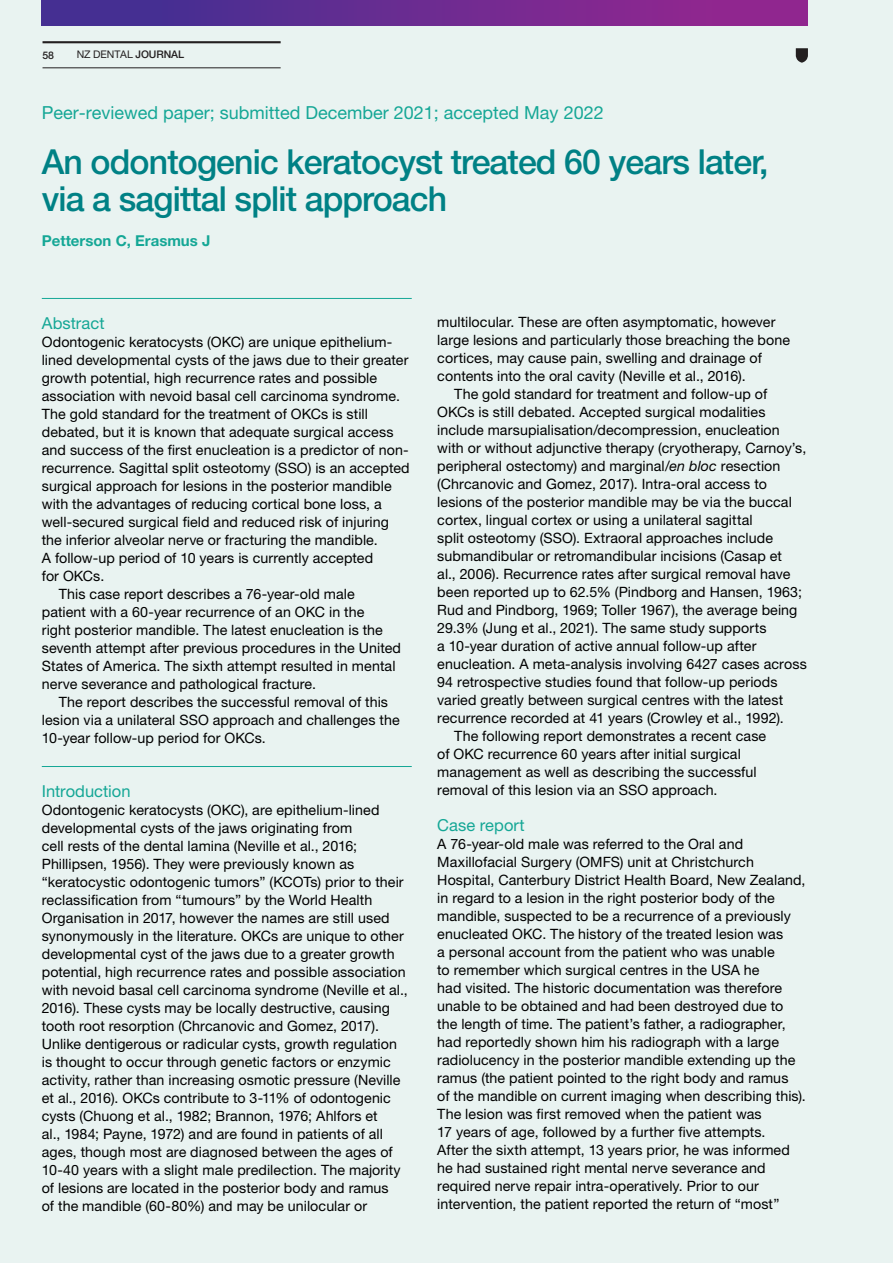
<style>
.page{position:relative;width:893px;height:1263px;background:#e9f3f1}
.page>*{position:absolute;margin:0;border:0;box-sizing:border-box;transform-origin:0 0}
.t1{font:500 34.5px/37.5px "Helvetica Neue LT Pro";letter-spacing:-.025em;color:#008185}
.t2{font:18px "Helvetica Neue LT Pro";color:#15a796}
.t3{font:16.5px "Helvetica Neue LT Pro";color:#15a796}
.t4{font:700 15px "Helvetica Neue LT Pro";color:#15a796}
.t5{font:14.25px/18px "Helvetica Neue LT Pro";letter-spacing:.005em;color:#000}
.t6{font:10.5px "Helvetica Neue LT Pro";letter-spacing:-.01em;color:#231f20}
.t7{font:500 10.5px "Helvetica Neue LT Pro";color:#231f20}
.s1{font-weight:500}
.s2{font-style:italic}
</style>
<div class="page">
<div style="left:42px;top:0;width:765px;height:26px;background:linear-gradient(to right,#3c3192,#99268f)"></div>
<hr style="left:42px;top:298px;width:370px;height:1px;background:#15a796">
<hr style="left:42px;top:766px;width:370px;height:1px;background:#15a796">
<hr style="left:43px;top:68px;width:238px;height:1px;background:#231f20">
<hr style="left:43px;top:41px;width:238px;height:2px;background:#231f20">
<svg style="left:796px;top:48px;width:12px;height:15px"></svg>
<p class="t7" style="left:43px;top:49px;width:13px">58</p>
<p class="t6" style="left:77px;top:48px;width:109px">NZ DENTAL <span class="s1">JOURNAL</span></p>
<p class="t2" style="left:42px;top:102px;width:563px">Peer-reviewed paper; submitted December 2021; accepted May 2022</p>
<h1 class="t1" style="left:42px;top:142px;width:728px">An odontogenic keratocyst treated 60 years later, via a sagittal split approach</h1>
<p class="t4" style="left:42px;top:232px;width:170px">Petterson C, Erasmus J</p>
<p class="t3" style="left:42px;top:313px;width:64px">Abstract</p>
<p class="t5" style="left:42px;top:332px;width:352px">Odontogenic keratocysts (OKC) are unique epithelium-</p>
<p class="t5" style="left:42px;top:350px;width:368px">lined developmental cysts of the jaws due to their greater</p>
<p class="t5" style="left:42px;top:368px;width:337px">growth potential, high recurrence rates and possible</p>
<p class="t5" style="left:42px;top:386px;width:360px">association with nevoid basal cell carcinoma syndrome.</p>
<p class="t5" style="left:42px;top:404px;width:328px">The gold standard for the treatment of OKCs is still</p>
<p class="t5" style="left:42px;top:422px;width:353px">debated, but it is known that adequate surgical access</p>
<p class="t5" style="left:42px;top:440px;width:368px">and success of the first enucleation is a predictor of non-</p>
<p class="t5" style="left:42px;top:458px;width:369px">recurrence. Sagittal split osteotomy (SSO) is an accepted</p>
<p class="t5" style="left:42px;top:476px;width:351px">surgical approach for lesions in the posterior mandible</p>
<p class="t5" style="left:42px;top:494px;width:342px">with the advantages of reducing cortical bone loss, a</p>
<p class="t5" style="left:42px;top:512px;width:349px">well-secured surgical field and reduced risk of injuring</p>
<p class="t5" style="left:42px;top:530px;width:337px">the inferior alveolar nerve or fracturing the mandible.</p>
<p class="t5" style="left:42px;top:548px;width:333px">A follow-up period of 10 years is currently accepted</p>
<p class="t5" style="left:42px;top:566px;width:64px">for OKCs.</p>
<p class="t5" style="left:59px;top:584px;width:297px">This case report describes a 76-year-old male</p>
<p class="t5" style="left:42px;top:602px;width:324px">patient with a 60-year recurrence of an OKC in the</p>
<p class="t5" style="left:42px;top:620px;width:343px">right posterior mandible. The latest enucleation is the</p>
<p class="t5" style="left:42px;top:638px;width:361px">seventh attempt after previous procedures in the United</p>
<p class="t5" style="left:42px;top:656px;width:355px">States of America. The sixth attempt resulted in mental</p>
<p class="t5" style="left:42px;top:674px;width:276px">nerve severance and pathological fracture.</p>
<p class="t5" style="left:59px;top:692px;width:331px">The report describes the successful removal of this</p>
<p class="t5" style="left:42px;top:710px;width:359px">lesion via a unilateral SSO approach and challenges the</p>
<p class="t5" style="left:42px;top:728px;width:226px">10-year follow-up period for OKCs.</p>
<p class="t3" style="left:42px;top:781px;width:90px">Introduction</p>
<p class="t5" style="left:42px;top:800px;width:367px">Odontogenic keratocysts (OKC), are epithelium-lined developmental cysts of the jaws originating from<br>cell rests of the dental lamina (Neville et al., 2016; Phillipsen, 1956). They were previously known as “keratocystic odontogenic tumors” (KCOTs) prior to their reclassification from “tumours” by the World Health Organisation in 2017, however the names are still used synonymously in the literature. OKCs are unique to other developmental cyst of the jaws due to a greater growth potential, high recurrence rates and possible association with nevoid basal cell carcinoma syndrome (Neville et al., 2016). These cysts may be locally destructive, causing tooth root resorption (Chrcanovic and Gomez, 2017).<br>Unlike dentigerous or radicular cysts, growth regulation is thought to occur through genetic factors or enzymic activity, rather than increasing osmotic pressure (Neville et al., 2016). OKCs contribute to 3-11% of odontogenic cysts (Chuong et al., 1982; Brannon, 1976; Ahlfors et<br>al., 1984; Payne, 1972) and are found in patients of all ages, though most are diagnosed between the ages of 10-40 years with a slight male predilection. The majority of lesions are located in the posterior body and ramus<br>of the mandible (60-80%) and may be unilocular or</p>
<p class="t5" style="left:437px;top:313px;width:340px">multilocular. These are often asymptomatic, however</p>
<p class="t5" style="left:437px;top:331px;width:354px">large lesions and particularly those breaching the bone</p>
<p class="t5" style="left:437px;top:349px;width:326px">cortices, may cause pain, swelling and drainage of</p>
<p class="t5" style="left:437px;top:367px;width:310px">contents into the oral cavity (Neville et al., 2016).</p>
<p class="t5" style="left:454px;top:385px;width:315px">The gold standard for treatment and follow-up of</p>
<p class="t5" style="left:437px;top:403px;width:330px">OKCs is still debated. Accepted surgical modalities</p>
<p class="t5" style="left:437px;top:421px;width:344px">include marsupialisation/decompression, enucleation</p>
<p class="t5" style="left:437px;top:439px;width:371px">with or without adjunctive therapy (cryotherapy, Carnoy’s,</p>
<p class="t5" style="left:437px;top:457px;width:345px">peripheral ostectomy) and marginal/<span class="s2">en bloc</span> resection</p>
<p class="t5" style="left:437px;top:475px;width:331px">(Chrcanovic and Gomez, 2017). Intra-oral access to</p>
<p class="t5" style="left:437px;top:493px;width:356px">lesions of the posterior mandible may be via the buccal</p>
<p class="t5" style="left:437px;top:511px;width:317px">cortex, lingual cortex or using a unilateral sagittal</p>
<p class="t5" style="left:437px;top:529px;width:337px">split osteotomy (SSO). Extraoral approaches include</p>
<p class="t5" style="left:437px;top:547px;width:346px">submandibular or retromandibular incisions (Casap et</p>
<p class="t5" style="left:437px;top:565px;width:355px">al., 2006). Recurrence rates after surgical removal have</p>
<p class="t5" style="left:437px;top:583px;width:366px">been reported up to 62.5% (Pindborg and Hansen, 1963;</p>
<p class="t5" style="left:437px;top:601px;width:362px">Rud and Pindborg, 1969; Toller 1967), the average being</p>
<p class="t5" style="left:437px;top:619px;width:331px">29.3% (Jung et al., 2021). The same study supports</p>
<p class="t5" style="left:437px;top:637px;width:321px">a 10-year duration of active annual follow-up after</p>
<p class="t5" style="left:437px;top:655px;width:371px">enucleation. A meta-analysis involving 6427 cases across</p>
<p class="t5" style="left:437px;top:673px;width:342px">94 retrospective studies found that follow-up periods</p>
<p class="t5" style="left:437px;top:691px;width:347px">varied greatly between surgical centres with the latest</p>
<p class="t5" style="left:437px;top:709px;width:348px">recurrence recorded at 41 years (Crowley et al., 1992).</p>
<p class="t5" style="left:454px;top:727px;width:313px">The following report demonstrates a recent case</p>
<p class="t5" style="left:437px;top:745px;width:305px">of OKC recurrence 60 years after initial surgical</p>
<p class="t5" style="left:437px;top:763px;width:321px">management as well as describing the successful</p>
<p class="t5" style="left:437px;top:781px;width:282px">removal of this lesion via an SSO approach.</p>
<p class="t3" style="left:437px;top:815px;width:89px">Case report</p>
<p class="t5" style="left:437px;top:835px;width:370px">A 76-year-old male was referred to the Oral and Maxillofacial Surgery (OMFS) unit at Christchurch Hospital, Canterbury District Health Board, New Zealand, in regard to a lesion in the right posterior body of the mandible, suspected to be a recurrence of a previously enucleated OKC. The history of the treated lesion was<br>a personal account from the patient who was unable<br>to remember which surgical centres in the USA he<br>had visited. The historic documentation was therefore unable to be obtained and had been destroyed due to the length of time. The patient’s father, a radiographer, had reportedly shown him his radiograph with a large radiolucency in the posterior mandible extending up the ramus (the patient pointed to the right body and ramus<br>of the mandible on current imaging when describing this).<br>The lesion was first removed when the patient was<br>17 years of age, followed by a further five attempts.<br>After the sixth attempt, 13 years prior, he was informed he had sustained right mental nerve severance and required nerve repair intra-operatively. Prior to our intervention, the patient reported the return of “most”</p>
</div>
